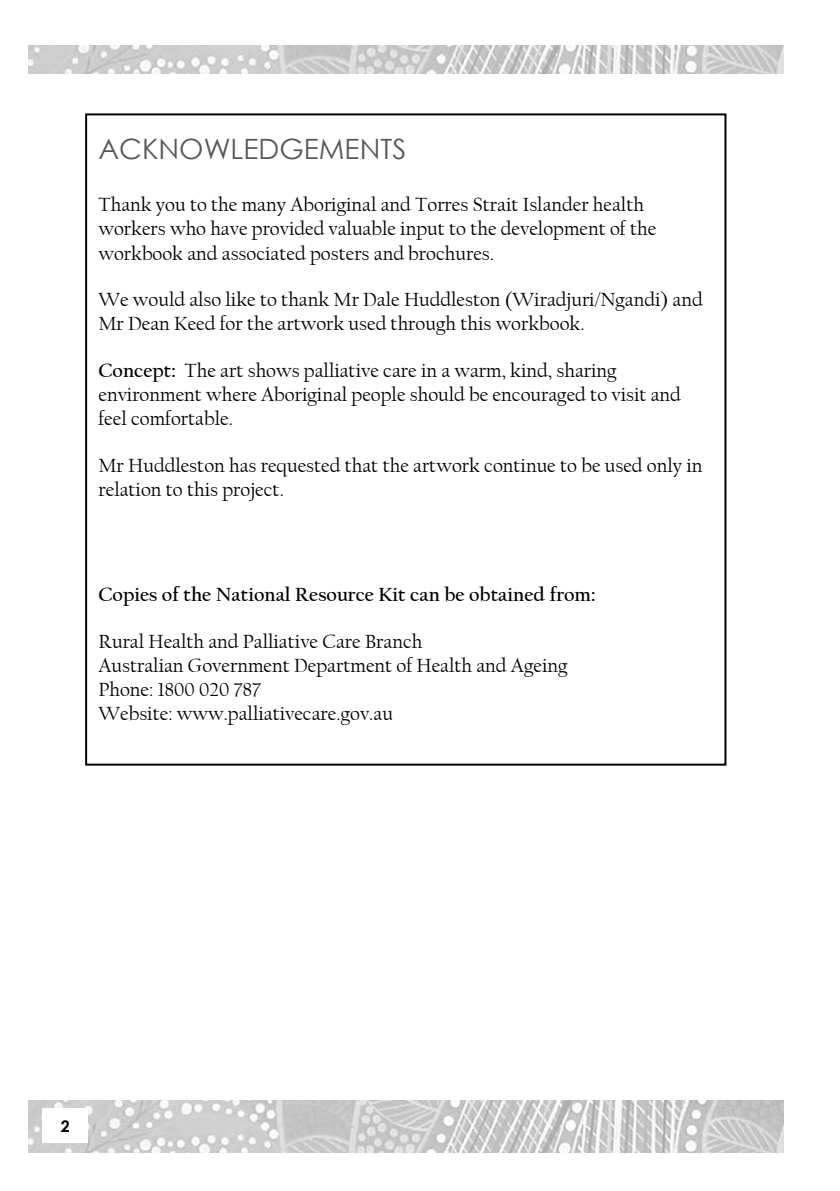
<style>
.page{position:relative;width:840px;height:1191px;background:#fff}
.page>*{position:absolute;margin:0;border:0;box-sizing:border-box;transform-origin:0 0}
.t1{font:28px "Century Gothic";color:#58585a}
.t2{font:20px/24px "Californian FB";color:#000}
.t3{font:700 20px "Californian FB";color:#000}
.s1{font-weight:700}
</style>
<div class="page">
<img style="left:28px;top:1100px;width:754px;height:52px">
<div style="left:43px;top:1108px;width:45px;height:34px;background:#fff"></div>
<img style="left:28px;top:45px;width:754px;height:28px">
<h1 class="t1" style="left:98px;top:129px;width:309px">AC KNOWLEDGEMENTS</h1>
<p class="t2" style="left:98px;top:193px;width:559px">Thank you to the many Aboriginal and Torres Strait Islander health workers who have provided valuable input to the development of the workbook and associated posters and brochures.</p>
<p class="t2" style="left:98px;top:288px;width:605px">We would also like to thank Mr Dale Huddleston (Wiradjuri/Ngandi) and<br>Mr Dean Keed for the artwork used through this workbook.</p>
<p class="t2" style="left:98px;top:359px;width:583px"><span class="s1">Concept:</span> The art shows palliative care in a warm, kind, sharing environment where Aboriginal people should be encouraged to visit and feel comfortable.</p>
<p class="t2" style="left:98px;top:453px;width:605px">Mr Huddleston has requested that the artwork continue to be used only in relation to this project.</p>
<p class="t3" style="left:98px;top:583px;width:498px">Copies of the National Resource Kit can be obtained from:</p>
<p class="t2" style="left:98px;top:629px;width:470px">Rural Health and Palliative Care Branch<br>Australian Government Department of Health and Ageing Phone: 1800 020 787<br>Website: www.palliativecare.gov.au</p>
</div>
